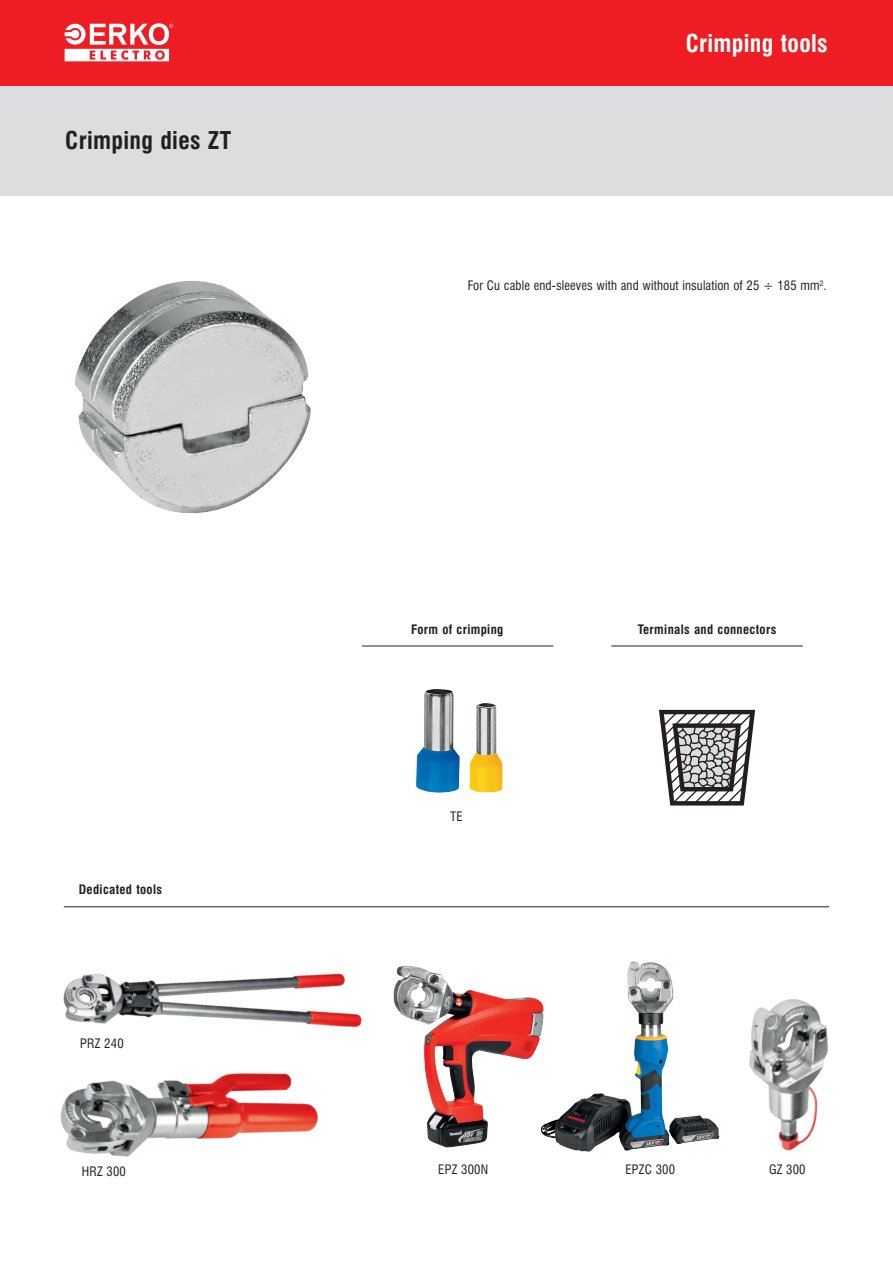
<style>
.page{position:relative;width:893px;height:1263px;background:#fff}
.page>*{position:absolute;margin:0;border:0;box-sizing:border-box;transform-origin:0 0}
._1_NAZWY_TYTULY{font:700 22.5px "Swis 721 Cn PL";letter-spacing:.015em;color:#231f20}
._1_NAZWY_TYTULY-2{font:700 22.5px "Swis 721 Cn PL";letter-spacing:.015em;color:#fff}
.wartosc_setki{font:12px "Swis 721 Cn PL";letter-spacing:.01em;color:#231f20}
._1_NAZWY_TYTULY-3{font:700 12px "Swis 721 Cn PL";letter-spacing:.03em;color:#231f20}
._1_NAZWY_TYTULY-4{font:12px "Swis 721 Cn PL";letter-spacing:.015em;color:#231f20}
</style>
<div class="page">
<div style="left:0;top:85px;width:893px;height:111px;background:#dcdddf"></div>
<div style="left:0;top:0;width:893px;height:85px;background:#ee1d23"></div>
<svg style="left:65px;top:23px;width:108px;height:38px"></svg>
<hr style="left:64px;top:906px;width:765px;height:1px;background:#231f20">
<img style="left:63px;top:973px;width:299px;height:55px">
<img style="left:60px;top:1073px;width:258px;height:84px">
<img style="left:393px;top:965px;width:147px;height:183px">
<img style="left:540px;top:961px;width:179px;height:191px">
<img style="left:749px;top:999px;width:79px;height:152px">
<hr style="left:362px;top:646px;width:191px;height:1px;background:#231f20">
<hr style="left:611px;top:646px;width:192px;height:1px;background:#231f20">
<img style="left:75px;top:281px;width:236px;height:233px">
<svg style="left:659px;top:709px;width:97px;height:97px"></svg>
<img style="left:416px;top:689px;width:86px;height:104px">
<p class="_1_NAZWY_TYTULY" style="left:65px;top:126px;width:168px">Crimping dies ZT</p>
<p class="_1_NAZWY_TYTULY-3" style="left:79px;top:882px;width:85px">Dedicated tools</p>
<p class="_1_NAZWY_TYTULY-4" style="left:80px;top:1035px;width:45px">PRZ 240</p>
<p class="_1_NAZWY_TYTULY-2" style="left:686px;top:29px;width:144px">Crimping tools</p>
<p class="wartosc_setki" style="left:468px;top:278px;width:360px">For Cu cable end-sleeves with and without insulation of 25 ÷ 185 mm<sup>2</sup>.</p>
<p class="_1_NAZWY_TYTULY-3" style="left:411px;top:622px;width:94px">Form of crimping</p>
<p class="_1_NAZWY_TYTULY-3" style="left:638px;top:622px;width:140px">Terminals and connectors</p>
<p class="wartosc_setki" style="left:450px;top:808px;width:14px">TE</p>
<p class="_1_NAZWY_TYTULY-4" style="left:82px;top:1164px;width:46px">HRZ 300</p>
<p class="_1_NAZWY_TYTULY-4" style="left:438px;top:1162px;width:51px">EPZ 300N</p>
<p class="_1_NAZWY_TYTULY-4" style="left:625px;top:1162px;width:51px">EPZC 300</p>
<p class="_1_NAZWY_TYTULY-4" style="left:769px;top:1162px;width:38px">GZ 300</p>
</div>
